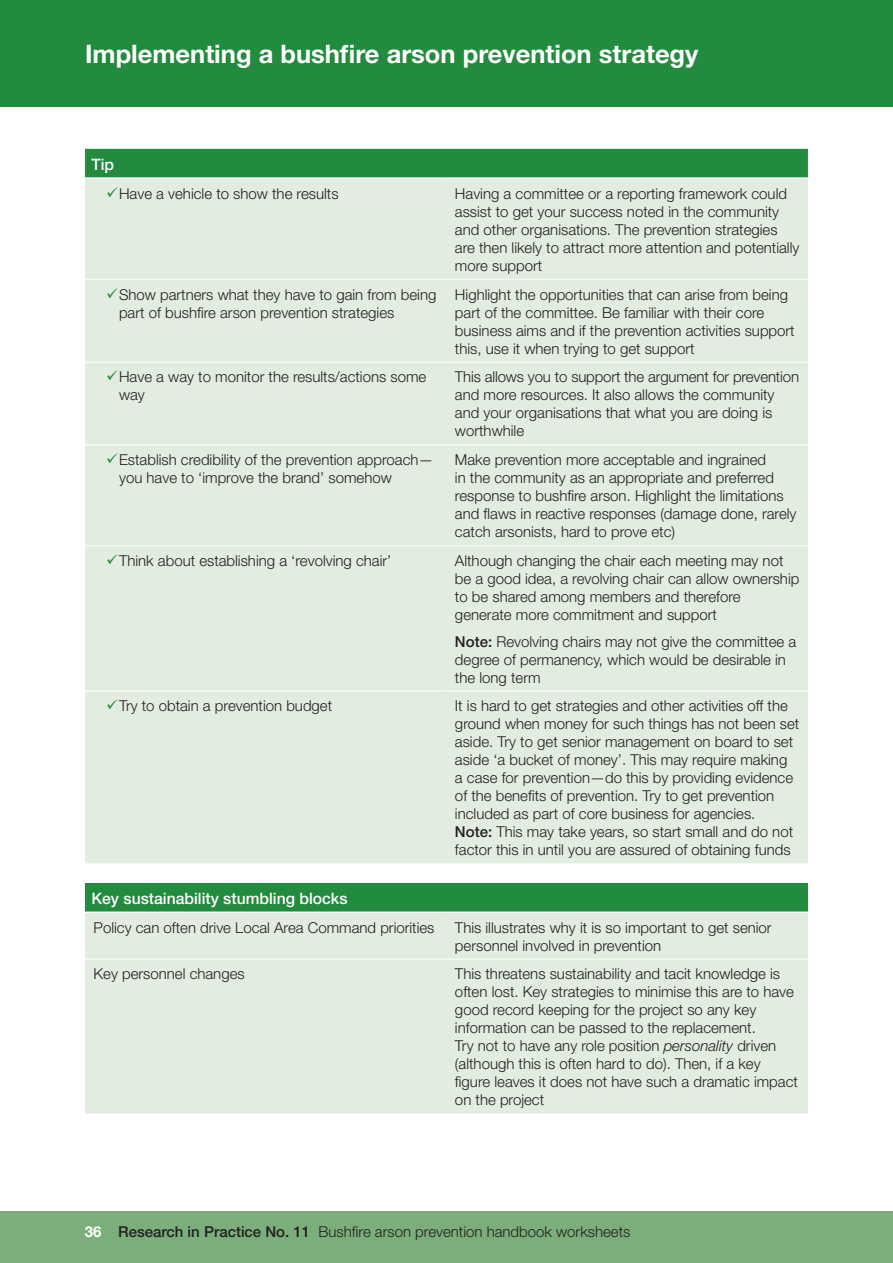
<style>
.page{position:relative;width:893px;height:1263px;background:#fff}
.page>*{position:absolute;margin:0;border:0;box-sizing:border-box;transform-origin:0 0}
.t1{font:700 25.5px "Helvetica Neue LT";color:#fff}
.t2{font:500 15.75px "Helvetica Neue LT";color:#fff}
.t3{font:300 15px/18px "Helvetica Neue LT";color:#231f20}
.s1{font-weight:500}
.s2{font-style:italic}
.s3{font-weight:700;color:#fff}
</style>
<div class="page">
<div style="left:0;top:1212px;width:893px;height:51px;background:#7cae7b"></div>
<div style="left:0;top:0;width:893px;height:106px;background:#228b3d"></div>
<div style="left:85px;top:149px;width:723px;height:28px;background:#228b3d"></div>
<div style="left:85px;top:179px;width:723px;height:684px;background:#e3ece1"></div>
<hr style="left:85px;top:279px;width:361px;height:1px;background:#fff">
<hr style="left:446px;top:279px;width:362px;height:1px;background:#fff">
<hr style="left:85px;top:362px;width:361px;height:1px;background:#fff">
<hr style="left:446px;top:362px;width:362px;height:1px;background:#fff">
<hr style="left:85px;top:444px;width:361px;height:1px;background:#fff">
<hr style="left:446px;top:444px;width:362px;height:1px;background:#fff">
<hr style="left:85px;top:545px;width:361px;height:1px;background:#fff">
<hr style="left:446px;top:545px;width:362px;height:1px;background:#fff">
<hr style="left:85px;top:691px;width:361px;height:1px;background:#fff">
<hr style="left:446px;top:691px;width:362px;height:1px;background:#fff">
<div style="left:85px;top:883px;width:723px;height:29px;background:#228b3d"></div>
<div style="left:85px;top:913px;width:723px;height:200px;background:#e3ece1"></div>
<hr style="left:85px;top:959px;width:361px;height:1px;background:#fff">
<hr style="left:446px;top:959px;width:362px;height:1px;background:#fff">
<hr style="left:85px;top:911px;width:361px;height:2px;background:#fff">
<hr style="left:446px;top:911px;width:362px;height:2px;background:#fff">
<svg style="left:107px;top:187px;width:11px;height:10px"></svg>
<svg style="left:107px;top:288px;width:11px;height:10px"></svg>
<svg style="left:107px;top:371px;width:11px;height:10px"></svg>
<svg style="left:107px;top:454px;width:11px;height:9px"></svg>
<svg style="left:107px;top:554px;width:11px;height:10px"></svg>
<svg style="left:107px;top:700px;width:11px;height:9px"></svg>
<h1 class="t1" style="left:85px;top:38px;width:615px">Implementing a bushfire arson prevention strategy</h1>
<p class="t2" style="left:91px;top:155px;width:24px">Tip</p>
<p class="t3" style="left:119px;top:184px;width:221px">Have a vehicle to show the results</p>
<p class="t3" style="left:455px;top:184px;width:346px">Having a committee or a reporting framework could assist to get your success noted in the community and other organisations. The prevention strategies are then likely to attract more attention and potentially more support</p>
<p class="t3" style="left:119px;top:285px;width:319px">Show partners what they have to gain from being part of bushfire arson prevention strategies</p>
<p class="t3" style="left:455px;top:285px;width:341px">Highlight the opportunities that can arise from being part of the committee. Be familiar with their core business aims and if the prevention activities support this, use it when trying to get support</p>
<p class="t3" style="left:119px;top:368px;width:309px">Have a way to monitor the results/actions some way</p>
<p class="t3" style="left:455px;top:368px;width:346px">This allows you to support the argument for prevention and more resources. It also allows the community and your organisations that what you are doing is worthwhile</p>
<p class="t3" style="left:119px;top:451px;width:316px">Establish credibility of the prevention approach— you have to ‘improve the brand’ somehow</p>
<p class="t3" style="left:455px;top:451px;width:343px">Make prevention more acceptable and ingrained<br>in the community as an appropriate and preferred response to bushfire arson. Highlight the limitations and flaws in reactive responses (damage done, rarely catch arsonists, hard to prove etc)</p>
<p class="t3" style="left:119px;top:551px;width:274px">Think about establishing a ‘revolving chair’</p>
<p class="t3" style="left:455px;top:551px;width:346px">Although changing the chair each meeting may not be a good idea, a revolving chair can allow ownership to be shared among members and therefore generate more commitment and support</p>
<p class="t3" style="left:455px;top:632px;width:343px"><span class="s1">Note:</span> Revolving chairs may not give the committee a degree of permanency, which would be desirable in the long term</p>
<p class="t3" style="left:119px;top:697px;width:215px">Try to obtain a prevention budget</p>
<p class="t3" style="left:455px;top:697px;width:346px">It is hard to get strategies and other activities off the ground when money for such things has not been set aside. Try to get senior management on board to set aside ‘a bucket of money’. This may require making<br>a case for prevention—do this by providing evidence of the benefits of prevention. Try to get prevention included as part of core business for agencies.<br><span class="s1">Note:</span> This may take years, so start small and do not factor this in until you are assured of obtaining funds</p>
<p class="t2" style="left:91px;top:889px;width:258px">Key sustainability stumbling blocks</p>
<p class="t3" style="left:94px;top:918px;width:342px">Policy can often drive Local Area Command priorities</p>
<p class="t3" style="left:455px;top:918px;width:318px">This illustrates why it is so important to get senior personnel involved in prevention</p>
<p class="t3" style="left:94px;top:965px;width:153px">Key personnel changes</p>
<p class="t3" style="left:455px;top:965px;width:344px">This threatens sustainability and tacit knowledge is often lost. Key strategies to minimise this are to have good record keeping for the project so any key information can be passed to the replacement.<br>Try not to have any role position <span class="s2">personality</span> driven (although this is often hard to do). Then, if a key figure leaves it does not have such a dramatic impact on the project</p>
<p class="t3" style="left:85px;top:1222px;width:547px"><span class="s3">36</span> <span class="s1">Research in Practice No. 11</span> Bushfire arson prevention handbook worksheets</p>
</div>
